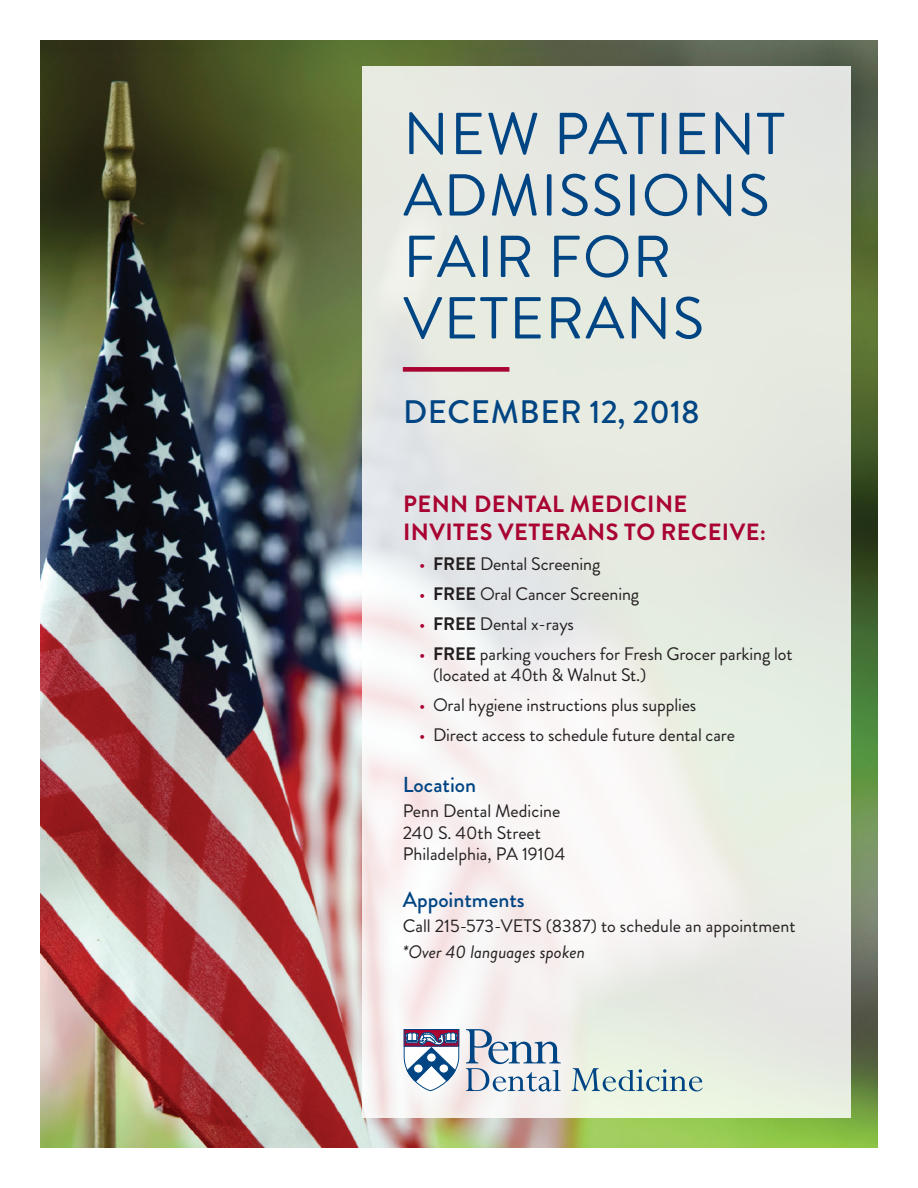
<style>
.page{position:relative;width:918px;height:1188px;background:#fff}
.page>*{position:absolute;margin:0;border:0;box-sizing:border-box;transform-origin:0 0}
.t1{font:58.95px/61.5px "Brandon Grotesque";letter-spacing:.02em;color:#004583}
.t2{font:500 32.55px "Brandon Grotesque";letter-spacing:.02em;color:#004583}
.t3{font:700 23.55px/28.2px "Brandon Grotesque";letter-spacing:.02em;color:#a90332}
.t4{font:500 21.75px "Brandon Grotesque";color:#004583}
.t5{font:18px/21.8px "Brandon Grotesque";letter-spacing:-.005em;color:#231f20}
.t6{font:italic 18px "Brandon Grotesque";color:#231f20}
.s1{color:#a90332}
.s2{font-weight:700}
</style>
<div class="page">
<img style="left:40px;top:40px;width:838px;height:1108px">
<svg style="left:362px;top:66px;width:488px;height:1052px;fill:#e6eae2"></svg>
<svg style="left:403px;top:1028px;width:57px;height:64px"></svg>
<svg style="left:466px;top:1029px;width:95px;height:62px"></svg>
<svg style="left:571px;top:1068px;width:131px;height:23px;background:#b3cacb"></svg>
<div style="left:403px;top:367px;width:106px;height:5px;background:#a90332"></div>
<p class="t1" style="left:403px;top:104px;width:383px">NEW PATIENT<br>ADMISSIONS<br>FAIR FOR<br>VETERANS</p>
<p class="t2" style="left:403px;top:390px;width:298px">DECEMBER 12, 2018</p>
<p class="t3" style="left:403px;top:490px;width:365px">PENN DENTAL MEDICINE<br>INVITES VETERANS TO RECEIVE:</p>
<p class="t5" style="left:419px;top:554px;width:183px"><span class="s1">•</span> <span class="s2">FREE</span> Dental Screening</p>
<p class="t5" style="left:419px;top:583px;width:222px"><span class="s1">•</span> <span class="s2">FREE</span> Oral Cancer Screening</p>
<p class="t5" style="left:419px;top:613px;width:156px"><span class="s1">•</span> <span class="s2">FREE</span> Dental x-rays</p>
<p class="t5" style="left:433px;top:643px;width:361px;text-indent:-14px"><span class="s1">•</span> <span class="s2">FREE</span> parking vouchers for Fresh Grocer parking lot (located at 40th &amp; Walnut St.)</p>
<p class="t5" style="left:419px;top:694px;width:279px"><span class="s1">•</span> Oral hygiene instructions plus supplies</p>
<p class="t5" style="left:419px;top:724px;width:317px"><span class="s1">•</span> Direct access to schedule future dental care</p>
<p class="t4" style="left:403px;top:769px;width:75px">Location</p>
<p class="t5" style="left:403px;top:800px;width:159px">Penn Dental Medicine</p>
<p class="t5" style="left:403px;top:822px;width:140px">240 S. 40th Street</p>
<p class="t5" style="left:403px;top:844px;width:164px">Philadelphia, PA 19104</p>
<p class="t4" style="left:403px;top:884px;width:123px">Appointments</p>
<p class="t5" style="left:403px;top:915px;width:394px">Call 215-573-VETS (8387) to schedule an appointment</p>
<p class="t6" style="left:403px;top:939px;width:184px">*Over 40 languages spoken</p>
</div>
